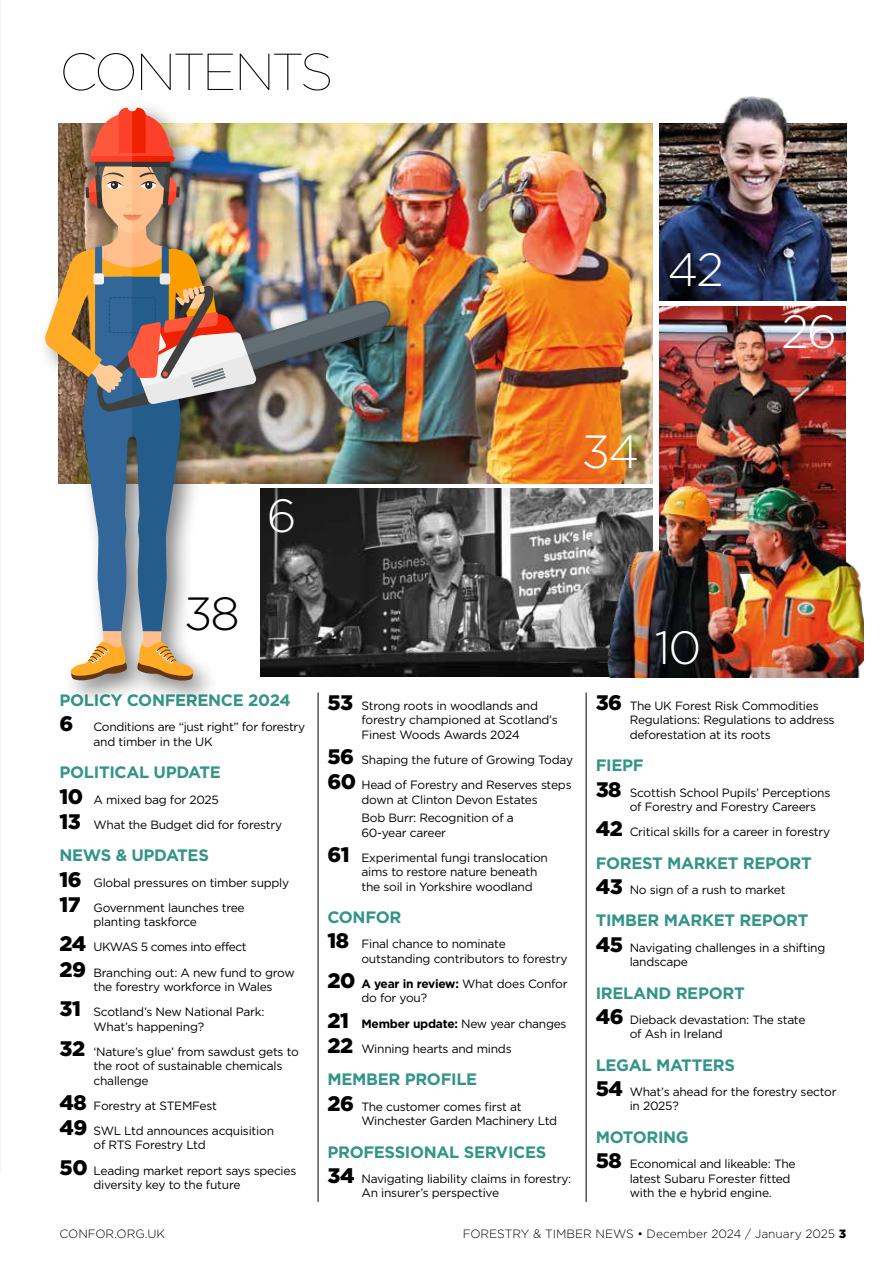
<style>
.page{position:relative;width:893px;height:1263px;background:#fff}
.page>*{position:absolute;margin:0;border:0;box-sizing:border-box;transform-origin:0 0}
.t1{font:100 51.9px "Gotham";letter-spacing:-.04em;color:#000}
.t2{font:300 46.5px "Gotham";letter-spacing:-.04em;color:#fff}
.t3{font:300 46.5px "Gotham";color:#000}
.t4{font:700 16.5px "Gotham";letter-spacing:-.02em;color:#339488}
.t5{font:12px/14.4px "Gotham";letter-spacing:-.02em;color:#000}
.t6{font:300 12px "Gotham";color:#000}
.s1{font-weight:900;font-size:21px}
.s2{font-weight:700}
.s3{font-weight:900}
</style>
<div class="page">
<img style="left:659px;top:306px;width:186px;height:84px">
<img style="left:418px;top:124px;width:235px;height:359px">
<hr style="left:318px;top:693px;width:1px;height:509px;background:#000">
<hr style="left:586px;top:693px;width:1px;height:509px;background:#000">
<img style="left:418px;top:489px;width:101px;height:188px">
<img style="left:519px;top:390px;width:344px;height:287px">
<div style="left:36px;top:99px;width:382px;height:609px;background:#000;opacity:.5"></div>
<img style="left:44px;top:108px;width:348px;height:574px">
<img style="left:659px;top:262px;width:187px;height:38px">
<img style="left:659px;top:96px;width:187px;height:166px">
<img style="left:0;top:0;width:1px;height:41px">
<img style="left:0;top:40px;width:1px;height:52px">
<img style="left:0;top:91px;width:1px;height:52px">
<img style="left:0;top:143px;width:1px;height:52px">
<img style="left:0;top:194px;width:1px;height:53px">
<img style="left:0;top:246px;width:1px;height:52px">
<img style="left:0;top:297px;width:1px;height:876px">
<h1 class="t1" style="left:60px;top:44px;width:275px">CONTENTS</h1>
<h2 class="t2" style="left:668px;top:244px;width:58px">42</h2>
<h2 class="t2" style="left:781px;top:306px;width:57px">26</h2>
<h2 class="t2" style="left:267px;top:490px;width:31px">6</h2>
<h2 class="t2" style="left:582px;top:426px;width:59px">34</h2>
<h2 class="t3" style="left:184px;top:588px;width:57px">38</h2>
<h3 class="t4" style="left:60px;top:691px;width:233px">POLICY CONFERENCE 2024</h3>
<p class="t5" style="left:94px;top:720px;width:213px;text-indent:-34px"><span class="s1">6</span> Conditions are “just right” for forestry and timber in the UK</p>
<h3 class="t4" style="left:60px;top:763px;width:163px">POLITICAL UPDATE</h3>
<p class="t5" style="left:60px;top:786px;width:224px;line-height:25.2px"><span class="s1">10</span> A mixed bag for 2025<br><span class="s1">13</span> What the Budget did for forestry</p>
<h3 class="t4" style="left:60px;top:846px;width:151px">NEWS &amp; UPDATES</h3>
<p class="t5" style="left:60px;top:869px;width:231px;line-height:25.2px"><span class="s1">16</span> Global pressures on timber supply<br><span class="s1">17</span> Government launches tree</p>
<p class="t5" style="left:60px;top:909px;width:237px;line-height:25.2px;text-indent:34px">planting taskforce<br><span class="s1">24</span> UKWAS 5 comes into effect<br><span class="s1">29</span> Branching out: A new fund to grow</p>
<p class="t5" style="left:60px;top:974px;width:215px;line-height:25.2px;text-indent:34px">the forestry workforce in Wales<br><span class="s1">31</span> Scotland’s New National Park:</p>
<p class="t5" style="left:60px;top:1013px;width:241px;line-height:25.2px;text-indent:34px">What’s happening?<br><span class="s1">32</span> ‘Nature’s glue’ from sawdust gets to</p>
<p class="t5" style="left:94px;top:1058px;width:190px">the root of sustainable chemicals challenge</p>
<p class="t5" style="left:60px;top:1093px;width:216px;line-height:25.2px"><span class="s1">48</span> Forestry at STEMFest<br><span class="s1">49</span> SWL Ltd announces acquisition</p>
<p class="t5" style="left:60px;top:1132px;width:238px;line-height:25.2px;text-indent:34px">of RTS Forestry Ltd<br><span class="s1">50</span> Leading market report says species</p>
<p class="t5" style="left:94px;top:1177px;width:148px">diversity key to the future</p>
<p class="t5" style="left:361px;top:698px;width:198px;text-indent:-34px"><span class="s1">53</span> Strong roots in woodlands and forestry championed at Scotland’s<br>Finest Woods Awards 2024</p>
<p class="t5" style="left:327px;top:747px;width:247px;line-height:25.2px"><span class="s1">56</span> Shaping the future of Growing Today<br><span class="s1">60</span> Head of Forestry and Reserves steps</p>
<p class="t5" style="left:361px;top:790px;width:178px;line-height:18.6px">down at Clinton Devon Estates<br>Bob Burr: Recognition of a</p>
<p class="t5" style="left:327px;top:819px;width:222px;line-height:25.2px;text-indent:34px">60-year career<br><span class="s1">61</span> Experimental fungi translocation</p>
<p class="t5" style="left:361px;top:864px;width:177px">aims to restore nature beneath the soil in Yorkshire woodland</p>
<h3 class="t4" style="left:327px;top:908px;width:76px">CONFOR</h3>
<p class="t5" style="left:361px;top:937px;width:208px;text-indent:-34px"><span class="s1">18</span> Final chance to nominate outstanding contributors to forestry</p>
<p class="t5" style="left:361px;top:976px;width:208px;text-indent:-34px"><span class="s1">20</span> <span class="s2">A year in review:</span> What does Confor do for you?</p>
<p class="t5" style="left:327px;top:1010px;width:241px;line-height:25.2px"><span class="s1">21</span> <span class="s2">Member update:</span> New year changes<br><span class="s1">22</span> Winning hearts and minds</p>
<h3 class="t4" style="left:327px;top:1070px;width:151px">MEMBER PROFILE</h3>
<p class="t5" style="left:361px;top:1099px;width:197px;text-indent:-34px"><span class="s1">26</span> The customer comes first at<br>Winchester Garden Machinery Ltd</p>
<h3 class="t4" style="left:327px;top:1142px;width:220px">PROFESSIONAL SERVICES</h3>
<p class="t5" style="left:361px;top:1171px;width:211px;text-indent:-34px"><span class="s1">34</span> Navigating liability claims in forestry:<br>An insurer’s perspective</p>
<h2 class="t2" style="left:655px;top:622px;width:48px">10</h2>
<p class="t5" style="left:630px;top:698px;width:206px;text-indent:-34px"><span class="s1">36</span> The UK Forest Risk Commodities<br>Regulations: Regulations to address deforestation at its roots</p>
<h3 class="t4" style="left:596px;top:756px;width:49px">FIEPF</h3>
<p class="t5" style="left:630px;top:785px;width:202px;text-indent:-34px"><span class="s1">38</span> Scottish School Pupils’ Perceptions of Forestry and Forestry Careers</p>
<p class="t5" style="left:596px;top:824px;width:236px"><span class="s1">42</span> Critical skills for a career in forestry</p>
<h3 class="t4" style="left:596px;top:853px;width:218px">FOREST MARKET REPORT</h3>
<p class="t5" style="left:596px;top:882px;width:191px"><span class="s1">43</span> No sign of a rush to market</p>
<h3 class="t4" style="left:596px;top:911px;width:214px">TIMBER MARKET REPORT</h3>
<p class="t5" style="left:630px;top:940px;width:197px;text-indent:-34px"><span class="s1">45</span> Navigating challenges in a shifting landscape</p>
<h3 class="t4" style="left:596px;top:983px;width:151px">IRELAND REPORT</h3>
<p class="t5" style="left:630px;top:1012px;width:177px;text-indent:-34px"><span class="s1">46</span> Dieback devastation: The state of Ash in Ireland</p>
<h3 class="t4" style="left:596px;top:1055px;width:141px">LEGAL MATTERS</h3>
<p class="t5" style="left:630px;top:1084px;width:208px;text-indent:-34px"><span class="s1">54</span> What’s ahead for the forestry sector in 2025?</p>
<h3 class="t4" style="left:596px;top:1127px;width:95px">MOTORING</h3>
<p class="t5" style="left:630px;top:1156px;width:167px;text-indent:-34px"><span class="s1">58</span> Economical and likeable: The latest Subaru Forester fitted with the e hybrid engine.</p>
<p class="t6" style="left:60px;top:1227px;width:107px">CONFOR.ORG.UK</p>
<p class="t6" style="left:463px;top:1227px;width:385px">FORESTRY &amp; TIMBER NEWS • December 2024 / January 2025 <span class="s3">3</span></p>
</div>
